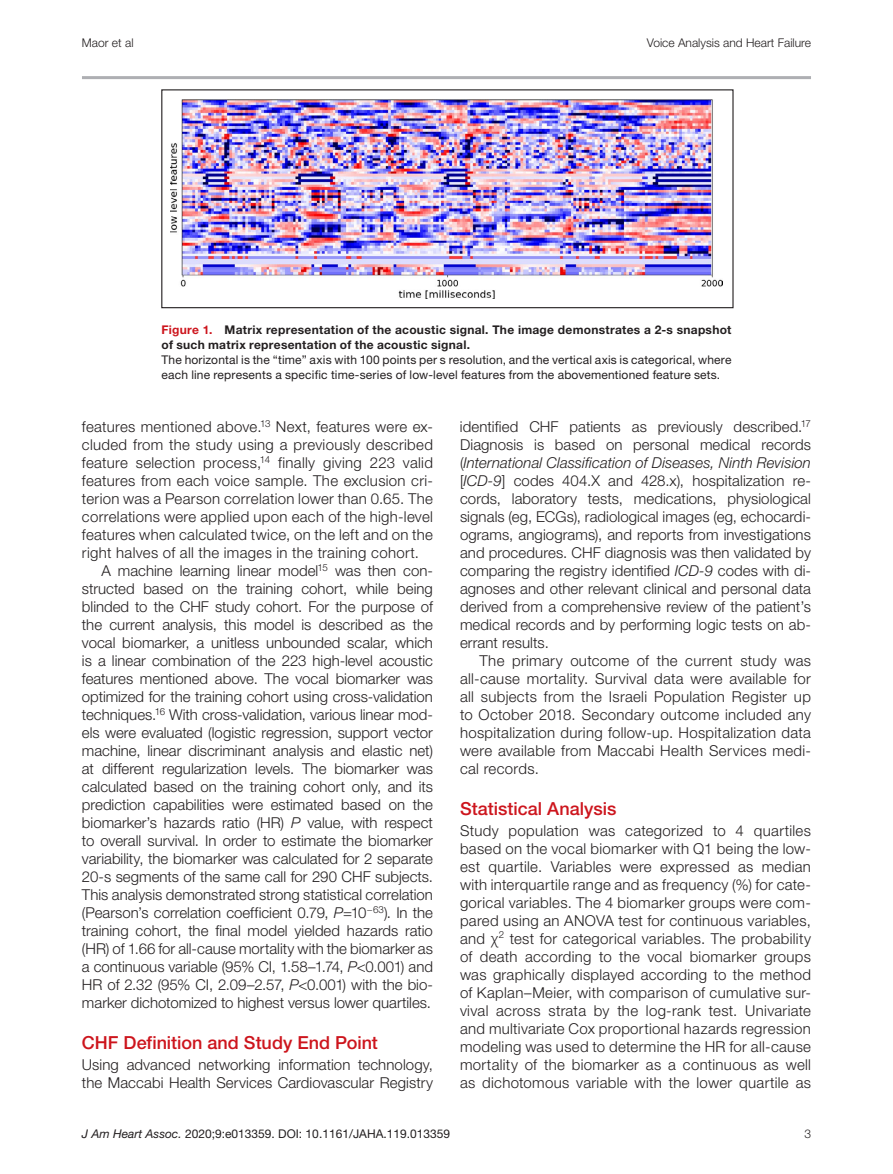
<style>
.page{position:relative;width:893px;height:1174px;background:#fff}
.page>*{position:absolute;margin:0;border:0;box-sizing:border-box;transform-origin:0 0}
.t1{font:500 18px "Helvetica Neue LT Std";color:#cd151d}
.t2{font:300 15px/18px "Helvetica Neue LT Std";color:#231f20;text-align:justify}
.t3{font:300 15px "Helvetica Neue LT Std";letter-spacing:.02em;color:#231f20}
.t4{font:12px/15px "Helvetica Neue LT Std";letter-spacing:.01em;color:#231f20}
.t5{font:700 12px/15px "Helvetica Neue LT Std";letter-spacing:.025em;color:#231f20}
.t6{font:300 12px "Helvetica Neue LT Std";color:#231f20}
.s1{color:#cd151d}
.s2{font-style:italic}
.s3{font-family:"Noto Sans"}
</style>
<div class="page">
<img style="left:170px;top:99px;width:553px;height:200px">
<div style="left:161px;top:89px;width:573px;height:219px;border:1px solid #231f20"></div>
<hr style="left:82px;top:76px;width:729px;height:3px;background:#aeafb3">
<p class="t6" style="left:82px;top:35px;width:53px">Maor et al</p>
<p class="t6" style="left:647px;top:35px;width:166px">Voice Analysis and Heart Failure</p>
<p class="t5" style="left:162px;top:322px;width:571px"><span class="s1">Figure 1.</span> Matrix representation of the acoustic signal. The image demonstrates a 2-s snapshot of such matrix representation of the acoustic signal.</p>
<p class="t4" style="left:162px;top:352px;width:571px">The horizontal is the “time” axis with 100 points per s resolution, and the vertical axis is categorical, where each line represents a specific time-series of low-level features from the abovementioned feature sets.</p>
<p class="t3" style="left:82px;top:417px;width:352px">features mentioned above.<sup>13</sup> Next, features were ex-</p>
<p class="t3" style="left:82px;top:435px;width:352px">cluded from the study using a previously described</p>
<p class="t3" style="left:82px;top:453px;width:352px">feature selection process,<sup>14</sup> finally giving 223 valid</p>
<p class="t3" style="left:82px;top:471px;width:352px">features from each voice sample. The exclusion cri-</p>
<p class="t3" style="left:82px;top:489px;width:352px">terion was a Pearson correlation lower than 0.65. The</p>
<p class="t3" style="left:82px;top:507px;width:352px">correlations were applied upon each of the high-level</p>
<p class="t3" style="left:82px;top:525px;width:353px">features when calculated twice, on the left and on the</p>
<p class="t3" style="left:82px;top:543px;width:339px">right halves of all the images in the training cohort.</p>
<p class="t2" style="left:101px;top:561px;width:333px">A machine learning linear model<sup>15</sup> was then con-</p>
<p class="t2" style="left:82px;top:579px;width:352px">structed based on the training cohort, while being</p>
<p class="t2" style="left:82px;top:597px;width:352px">blinded to the CHF study cohort. For the purpose of</p>
<p class="t2" style="left:82px;top:615px;width:352px">the current analysis, this model is described as the</p>
<p class="t2" style="left:82px;top:633px;width:352px">vocal biomarker, a unitless unbounded scalar, which</p>
<p class="t2" style="left:82px;top:651px;width:352px">is a linear combination of the 223 high-level acoustic</p>
<p class="t2" style="left:82px;top:669px;width:352px">features mentioned above. The vocal biomarker was</p>
<p class="t2" style="left:82px;top:687px;width:352px">optimized for the training cohort using cross-validation</p>
<p class="t2" style="left:82px;top:705px;width:352px">techniques.<sup>16</sup> With cross-validation, various linear mod-</p>
<p class="t2" style="left:82px;top:723px;width:352px">els were evaluated (logistic regression, support vector</p>
<p class="t2" style="left:82px;top:741px;width:352px">machine, linear discriminant analysis and elastic net)</p>
<p class="t2" style="left:82px;top:759px;width:352px">at different regularization levels. The biomarker was</p>
<p class="t2" style="left:82px;top:777px;width:353px">calculated based on the training cohort only, and its</p>
<p class="t2" style="left:82px;top:795px;width:352px">prediction capabilities were estimated based on the</p>
<p class="t2" style="left:82px;top:813px;width:352px">biomarker’s hazards ratio (HR) <span class="s2">P</span> value, with respect</p>
<p class="t2" style="left:82px;top:831px;width:352px">to overall survival. In order to estimate the biomarker</p>
<p class="t2" style="left:82px;top:849px;width:352px">variability, the biomarker was calculated for 2 separate</p>
<p class="t2" style="left:82px;top:867px;width:353px">20-s segments of the same call for 290 CHF subjects.</p>
<p class="t2" style="left:82px;top:885px;width:352px">This analysis demonstrated strong statistical correlation</p>
<p class="t2" style="left:82px;top:903px;width:352px">(Pearson’s correlation coefficient 0.79, <span class="s2">P</span>=10<sup>−63</sup>). In the</p>
<p class="t2" style="left:82px;top:921px;width:352px">training cohort, the final model yielded hazards ratio</p>
<p class="t2" style="left:82px;top:939px;width:352px">(HR) of 1.66 for all-cause mortality with the biomarker as</p>
<p class="t2" style="left:82px;top:957px;width:352px">a continuous variable (95% CI, 1.58–1.74, <span class="s2">P</span>&lt;0.001) and</p>
<p class="t2" style="left:82px;top:975px;width:352px">HR of 2.32 (95% CI, 2.09–2.57, <span class="s2">P</span>&lt;0.001) with the bio-</p>
<p class="t2" style="left:82px;top:993px;width:351px">marker dichotomized to highest versus lower quartiles.</p>
<p class="t1" style="left:82px;top:1032px;width:297px">CHF Definition and Study End Point</p>
<p class="t2" style="left:82px;top:1055px;width:352px">Using advanced networking information technology, the Maccabi Health Services Cardiovascular Registry</p>
<p class="t2" style="left:460px;top:417px;width:353px">identified CHF patients as previously described.<sup>17<br></sup>Diagnosis is based on personal medical records (<span class="s2">International Classification of Diseases, Ninth Revision </span>[<span class="s2">ICD-9</span>] codes 404.X and 428.x), hospitalization re&shy;cords, laboratory tests, medications, physiological signals (eg, ECGs), radiological images (eg, echocardi&shy;ograms, angiograms), and reports from investigations and procedures. CHF diagnosis was then validated by comparing the registry identified <span class="s2">ICD-9</span> codes with di&shy;agnoses and other relevant clinical and personal data derived from a comprehensive review of the patient’s medical records and by performing logic tests on ab&shy;errant results.</p>
<p class="t2" style="left:460px;top:651px;width:352px;text-indent:20px">The primary outcome of the current study was all-cause mortality. Survival data were available for all subjects from the Israeli Population Register up to October 2018. Secondary outcome included any hospitalization during follow-up. Hospitalization data were available from Maccabi Health Services medi&shy;cal records.</p>
<p class="t1" style="left:460px;top:798px;width:158px">Statistical Analysis</p>
<p class="t2" style="left:460px;top:821px;width:353px">Study population was categorized to 4 quartiles based on the vocal biomarker with Q1 being the low&shy;est quartile. Variables were expressed as median with interquartile range and as frequency (%) for cate&shy;gorical variables. The 4 biomarker groups were com&shy;pared using an ANOVA test for continuous variables, and <span class="s3">χ</span><sup>2</sup> test for categorical variables. The probability of death according to the vocal biomarker groups was graphically displayed according to the method of Kaplan–Meier, with comparison of cumulative sur&shy;vival across strata by the log-rank test. Univariate and multivariate Cox proportional hazards regression modeling was used to determine the HR for all-cause mortality of the biomarker as a continuous as well as dichotomous variable with the lower quartile as</p>
<p class="t4" style="left:82px;top:1126px;width:370px"><span class="s2">J Am Heart Assoc.</span> 2020;9:e013359. DOI: 10.1161/JAHA.119.013359</p>
<p class="t6" style="left:804px;top:1126px;width:8px">3</p>
</div>
